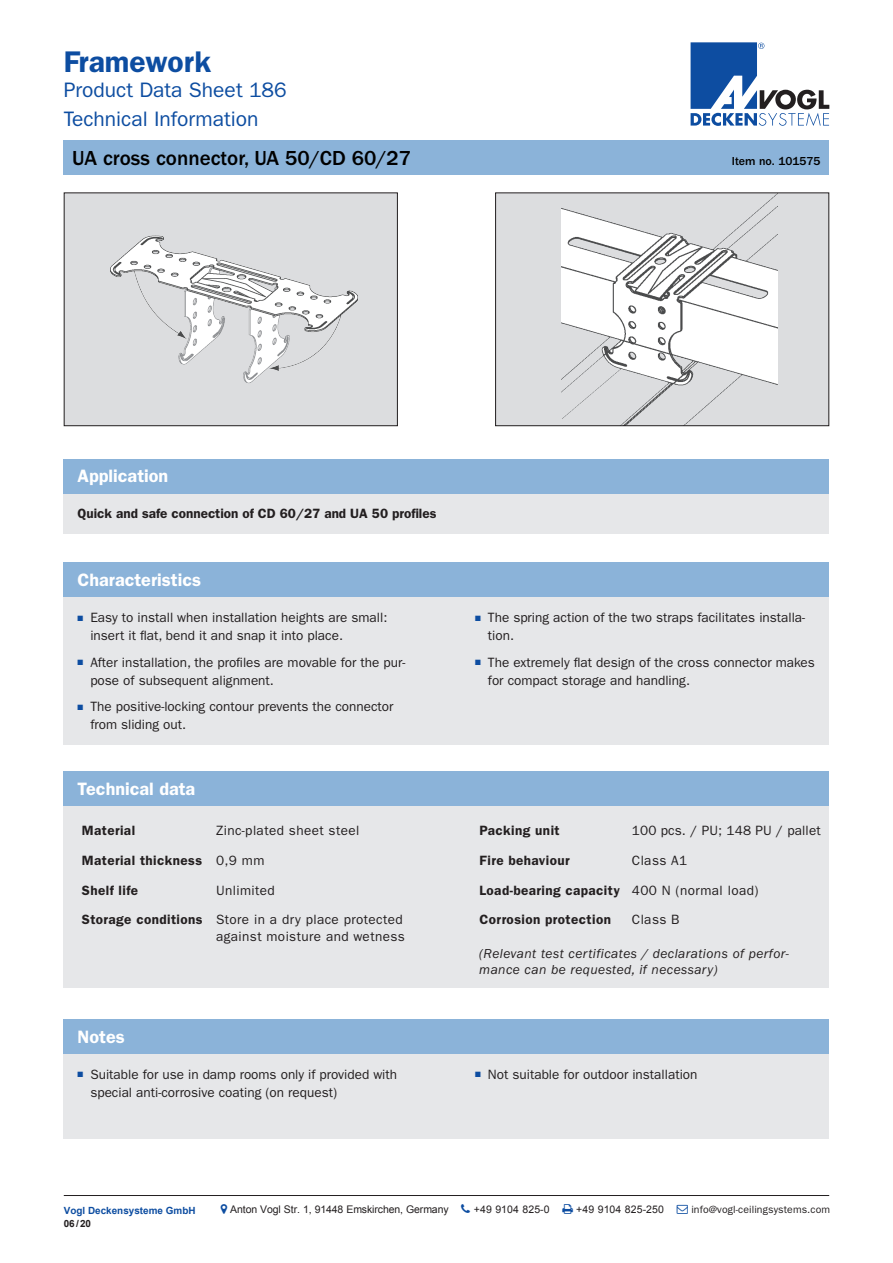
<style>
.page{position:relative;width:893px;height:1263px;background:#fff}
.page>*{position:absolute;margin:0;border:0;box-sizing:border-box;transform-origin:0 0}
.t1{font:600 30px "ITC Franklin Gothic Std";color:#0d4da1}
.t2{font:21px/28.5px "ITC Franklin Gothic Std";color:#0d4da1}
.t3{font:500 21px "ITC Franklin Gothic Std";color:#000}
.t4{font:600 18px "ITC Franklin Gothic Std";color:#fff}
.t5{font:13.5px/18px "ITC Franklin Gothic Std";color:#231f20}
.t6{font:600 13.5px "ITC Franklin Gothic Std";letter-spacing:.03em;color:#231f20}
.t7{font:13.5px/16.2px "ITC Franklin Gothic Std";letter-spacing:.03em;color:#231f20;text-align:right}
.t8{font:italic 13.5px/16.2px "ITC Franklin Gothic Std";letter-spacing:.03em;color:#231f20}
.t9{font:600 13.5px "ITC Franklin Gothic Std";color:#231f20}
.t10{font:500 12px "ITC Franklin Gothic Std";color:#000}
.t11{font:10.5px "Arial";letter-spacing:-.01em;color:#231f20}
.t12{font:10.5px "ITC Franklin Gothic Std";letter-spacing:.01em;color:#231f20}
.t13{font:10.5px "Arial";letter-spacing:.01em;color:#231f20}
.t14{font:700 9.9px "Arial";color:#0d4da1}
.t15{font:700 9.9px "Arial";color:#231f20}
.s1{font-weight:400}
.s2{font-weight:600}
</style>
<div class="page">
<div style="left:64px;top:140px;width:765px;height:34px;background:#8bb3d9"></div>
<svg style="left:691px;top:42px;width:138px;height:84px"></svg>
<div style="left:64px;top:193px;width:333px;height:233px;background:#dcdddf"></div>
<div style="left:496px;top:193px;width:333px;height:233px;background:#dcdddf"></div>
<img style="left:562px;top:194px;width:216px;height:230px">
<div style="left:495px;top:192px;width:334px;height:234px;border:1px solid #231f20"></div>
<div style="left:64px;top:493px;width:765px;height:40px;background:#e6e7e9"></div>
<div style="left:64px;top:459px;width:765px;height:34px;background:#8bb3d9"></div>
<div style="left:64px;top:597px;width:765px;height:148px;background:#e6e7e9"></div>
<div style="left:64px;top:563px;width:765px;height:34px;background:#8bb3d9"></div>
<img style="left:111px;top:192px;width:246px;height:235px">
<div style="left:64px;top:1053px;width:765px;height:86px;background:#e6e7e9"></div>
<div style="left:64px;top:1019px;width:765px;height:34px;background:#8bb3d9"></div>
<div style="left:64px;top:806px;width:765px;height:182px;background:#e6e7e9"></div>
<div style="left:64px;top:772px;width:765px;height:34px;background:#8bb3d9"></div>
<hr style="left:64px;top:1195px;width:765px;height:1px;background:#231f20">
<h1 class="t1" style="left:64px;top:44px;width:149px">Framework</h1>
<h2 class="t2" style="left:64px;top:76px;width:225px">Product Data Sheet 186<br>Technical Information</h2>
<h2 class="t3" style="left:72px;top:146px;width:340px">UA cross connector, UA 50/CD 60/27</h2>
<p class="t10" style="left:732px;top:154px;width:90px">Item no. 101575</p>
<h3 class="t4" style="left:78px;top:465px;width:92px">Application</h3>
<p class="t9" style="left:78px;top:505px;width:360px">Quick and safe connection of CD 60/27 and UA 50 profiles</p>
<h3 class="t4" style="left:78px;top:569px;width:125px">Characteristics</h3>
<p class="t5" style="left:90px;top:608px;width:298px">Easy to install when installation heights are small: insert it flat, bend it and snap it into place.</p>
<p class="t5" style="left:90px;top:653px;width:317px">After installation, the profiles are movable for the pur&shy;pose of subsequent alignment.</p>
<p class="t5" style="left:90px;top:697px;width:305px">The positive-locking contour prevents the connector from sliding out.</p>
<p class="t5" style="left:488px;top:608px;width:319px">The spring action of the two straps facilitates installa&shy;tion.</p>
<p class="t5" style="left:488px;top:653px;width:328px">The extremely flat design of the cross connector makes for compact storage and handling.</p>
<h3 class="t4" style="left:78px;top:778px;width:119px">Technical data</h3>
<p class="t6" style="left:82px;top:822px;width:55px">Material</p>
<p class="t7" style="left:216px;top:822px;width:145px">Zinc-plated sheet steel</p>
<p class="t6" style="left:479px;top:822px;width:82px">Packing unit</p>
<p class="t5" style="left:632px;top:821px;width:190px">100 pcs. / PU; 148 PU / pallet</p>
<p class="t6" style="left:82px;top:852px;width:184px">Material thickness <span class="s1">0,9 mm</span></p>
<p class="t6" style="left:479px;top:852px;width:92px">Fire behaviour</p>
<p class="t5" style="left:632px;top:851px;width:57px">Class A1</p>
<p class="t6" style="left:82px;top:882px;width:58px">Shelf life</p>
<p class="t7" style="left:216px;top:882px;width:60px">Unlimited</p>
<p class="t6" style="left:479px;top:882px;width:280px">Load-bearing capacity <span class="s1">400 N (normal load)</span></p>
<p class="t7" style="left:82px;top:912px;width:325px"><span class="s2">Storage conditions</span> Store in a dry place protected against moisture and wetness</p>
<p class="t6" style="left:479px;top:912px;width:133px">Corrosion protection</p>
<p class="t5" style="left:632px;top:911px;width:49px">Class B</p>
<p class="t8" style="left:479px;top:945px;width:311px">(Relevant test certificates / declarations of perfor&shy;mance can be requested, if necessary)</p>
<h3 class="t4" style="left:78px;top:1026px;width:49px">Notes</h3>
<p class="t5" style="left:90px;top:1065px;width:308px">Suitable for use in damp rooms only if provided with special anti-corrosive coating (on request)</p>
<p class="t5" style="left:488px;top:1065px;width:211px">Not suitable for outdoor installation</p>
<p class="t14" style="left:64px;top:1203px;width:133px">Vogl Deckensysteme GmbH</p>
<p class="t11" style="left:230px;top:1202px;width:220px">Anton Vogl Str. 1, 91448 Emskirchen, Germany</p>
<p class="t13" style="left:474px;top:1202px;width:77px">+49 9104 825-0</p>
<p class="t13" style="left:576px;top:1202px;width:89px">+49 9104 825-250</p>
<p class="t12" style="left:691px;top:1203px;width:140px">info@vogl-ceilingsystems.com</p>
<p class="t15" style="left:64px;top:1217px;width:29px">06/20</p>
</div>
